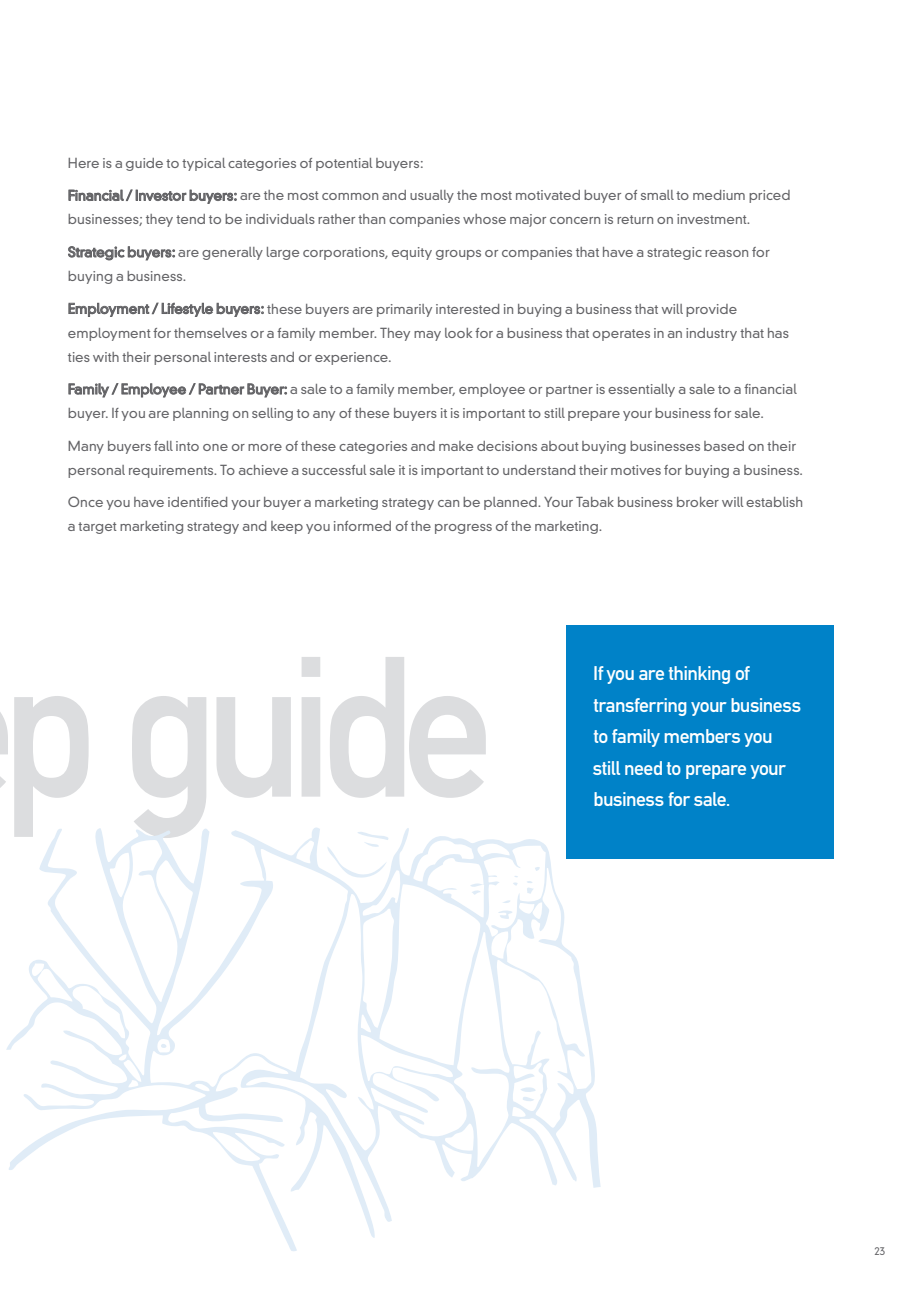
<style>
.page{position:relative;width:919px;height:1289px;background:#fff}
.page>*{position:absolute;margin:0;border:0;box-sizing:border-box;transform-origin:0 0}
.t1{font:196.2px "DIN Mittelschrift";letter-spacing:-.075em;color:#dcdddf;scale:.94 1}
.t2{font:19.5px/31.5px "DIN Mittelschrift";letter-spacing:-.03em;color:#fff}
.t3{font:300 13.5px/24px "DIN Neuzeit Grotesk";letter-spacing:.005em;color:#636366}
.t4{font:300 10.5px "DIN Neuzeit Grotesk";color:#636366}
</style>
<div class="page">
<svg style="left:69px;top:190px;width:167px;height:14px"></svg>
<svg style="left:68px;top:246px;width:107px;height:14px"></svg>
<svg style="left:69px;top:303px;width:194px;height:14px"></svg>
<svg style="left:69px;top:383px;width:218px;height:14px"></svg>
<div style="left:566px;top:625px;width:267px;height:234px;background:#0082c8"></div>
<svg style="left:6px;top:827px;width:594px;height:424px"></svg>
<svg style="left:535px;top:866px;width:4px;height:4px"></svg>
<svg style="left:526px;top:880px;width:8px;height:13px"></svg>
<svg style="left:520px;top:1085px;width:16px;height:17px"></svg>
<svg style="left:513px;top:875px;width:5px;height:10px"></svg>
<svg style="left:498px;top:909px;width:14px;height:10px"></svg>
<svg style="left:501px;top:899px;width:9px;height:4px"></svg>
<svg style="left:471px;top:889px;width:10px;height:5px"></svg>
<svg style="left:327px;top:830px;width:61px;height:48px"></svg>
<svg style="left:161px;top:1043px;width:5px;height:5px"></svg>
<p class="t3" style="left:68px;top:151px;width:357px">Here is a guide to typical categories of potential buyers:</p>
<p class="t3" style="left:68px;top:183px;width:724px">Financial / Investor buyers: are the most common and usually the most motivated buyer of small to medium priced businesses; they tend to be individuals rather than companies whose major concern is return on investment.</p>
<p class="t3" style="left:68px;top:240px;width:703px">Strategic buyers: are generally large corporations, equity groups or companies that have a strategic reason for buying a business.</p>
<p class="t3" style="left:68px;top:296px;width:722px">Employment / Lifestyle buyers: these buyers are primarily interested in buying a business that will provide employment for themselves or a family member. They may look for a business that operates in an industry that has ties with their personal interests and or experience.</p>
<p class="t3" style="left:68px;top:377px;width:730px">Family / Employee / Partner Buyer: a sale to a family member, employee or partner is essentially a sale to a financial buyer. If you are planning on selling to any of these buyers it is important to still prepare your business for sale.</p>
<p class="t3" style="left:68px;top:433px;width:736px">Many buyers fall into one or more of these categories and make decisions about buying businesses based on their personal requirements. To achieve a successful sale it is important to understand their motives for buying a business.</p>
<p class="t3" style="left:68px;top:490px;width:736px">Once you have identified your buyer a marketing strategy can be planned. Your Tabak business broker will establish a target marketing strategy and keep you informed of the progress of the marketing.</p>
<h1 class="t1" style="left:2px;top:612px;width:524px">p guide</h1>
<h2 class="t2" style="left:592px;top:657px;width:210px">If you are thinking of transferring your business to family members you still need to prepare your business for sale.</h2>
<p class="t4" style="left:874px;top:1244px;width:12px">23</p>
</div>
